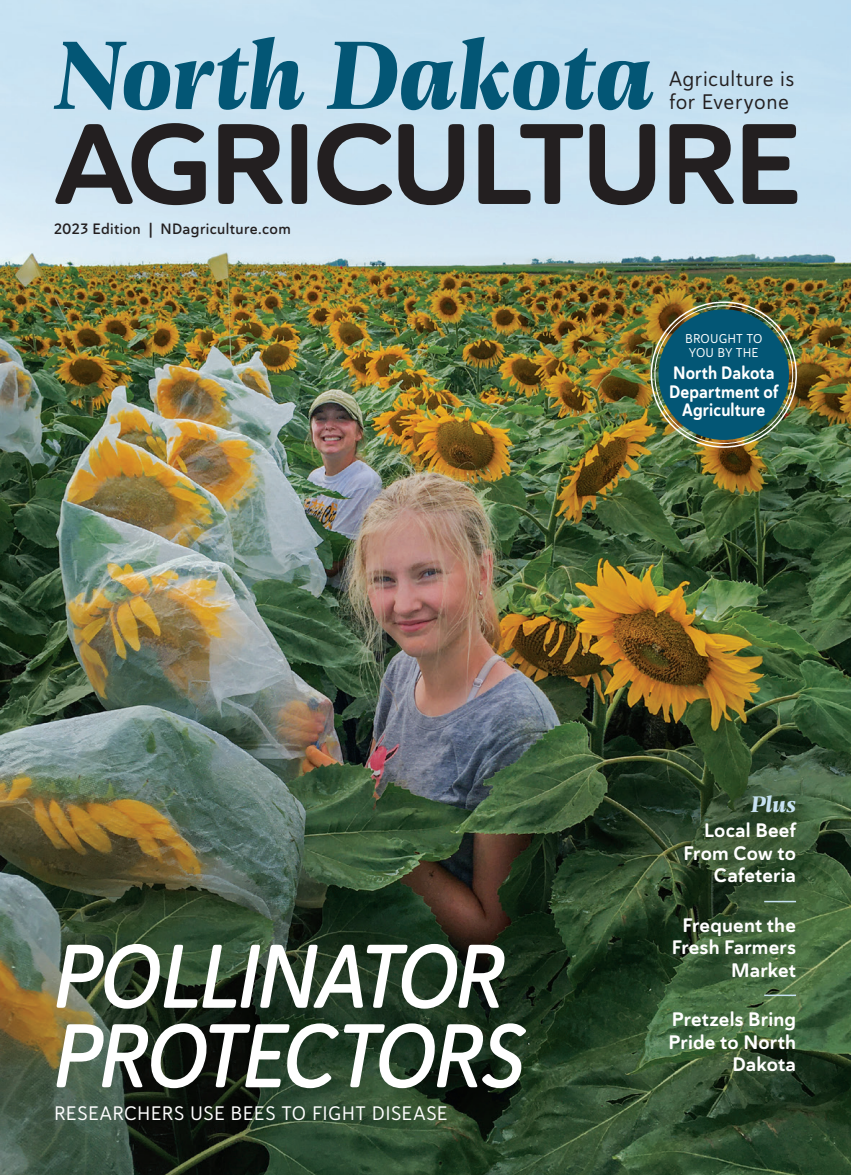
<style>
.page{position:relative;width:851px;height:1175px;background:#fff}
.page>*{position:absolute;margin:0;border:0;box-sizing:border-box;transform-origin:0 0}
.t1{font:700 expanded 114px "Haboro Soft";letter-spacing:-.05em;color:#231f20}
.t2{font:italic 700 103.5px "Geller Headline";letter-spacing:-.005em;color:#035675}
.t3{font:90px/79.5px "Haboro Soft Con Dem It";letter-spacing:-.035em;color:#fff}
.t4{font:italic 700 24px "Geller Headline";color:#c7e2f2}
.t5{font:21px "Haboro Soft Nor Reg";letter-spacing:.025em;color:#231f20}
.t6{font:19.5px/22.5px "Haboro Soft Nor Bol";letter-spacing:.005em;color:#fff;text-align:right}
.t7{font:19.5px "Haboro Soft Nor Reg";letter-spacing:.02em;color:#fff}
.t8{font:18px/18.8px "Haboro Soft Con Bol";letter-spacing:.01em;color:#fff;text-align:center}
.t9{font:15px "Haboro Soft Nor Dem";letter-spacing:.025em;color:#231f20}
.t10{font:12.75px/13.5px "Haboro Soft Nor Reg";letter-spacing:.01em;color:#fff}
</style>
<div class="page">
<img style="left:0;top:0;width:850px;height:1174px">
<hr style="left:764px;top:900px;width:32px;height:2px;background:#c7e2f2">
<hr style="left:764px;top:994px;width:32px;height:2px;background:#c7e2f2">
<div style="left:658px;top:309px;width:131px;height:131px;background:#035675;border-radius:50%"></div>
<h2 class="t2" style="left:54px;top:2px;width:601px">North Dakota</h2>
<p class="t5" style="left:669px;top:65px;width:127px">Agriculture is</p>
<p class="t5" style="left:669px;top:88px;width:122px">for Everyone</p>
<h1 class="t1" style="left:53px;top:89px;width:751px">AGRICULTURE</h1>
<p class="t9" style="left:54px;top:219px;width:238px">2023 Edition | NDagriculture.com</p>
<p class="t10" style="left:685px;top:332px;width:79px">BROUGHT TO<br>YOU BY THE</p>
<p class="t8" style="left:669px;top:363px;width:111px">North Dakota<br>Department of<br>Agriculture</p>
<h3 class="t3" style="left:52px;top:936px;width:473px">POLLINATOR<br>PROTECTORS</h3>
<p class="t7" style="left:54px;top:1100px;width:395px">RESEARCHERS USE BEES TO FIGHT DISEASE</p>
<p class="t4" style="left:750px;top:786px;width:47px">Plus</p>
<p class="t6" style="left:683px;top:819px;width:114px">Local Beef<br>From Cow to<br>Cafeteria</p>
<p class="t6" style="left:671px;top:913px;width:126px">Frequent the<br>Fresh Farmers<br>Market</p>
<p class="t6" style="left:668px;top:1008px;width:129px">Pretzels Bring<br>Pride to North<br>Dakota</p>
</div>
